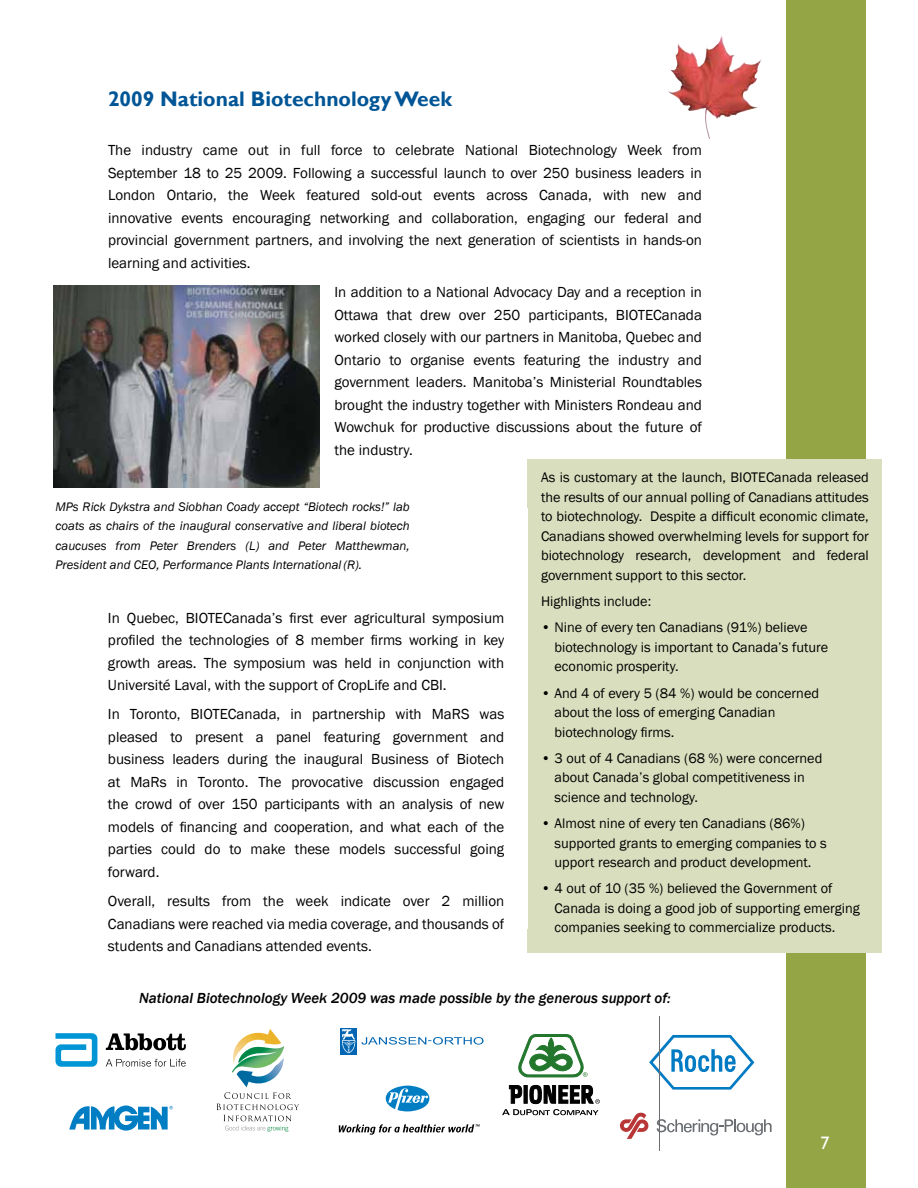
<style>
.page{position:relative;width:918px;height:1188px;background:#fff}
.page>*{position:absolute;margin:0;border:0;box-sizing:border-box;transform-origin:0 0}
.t1{font:700 21px "Gill Sans";color:#005596}
.t2{font:18px "Gill Sans";color:#fff}
.t3{font:15px/22.5px "Franklin Gothic";color:#000;text-align:justify}
.t4{font:italic 500 15px "Franklin Gothic";color:#000}
.t5{font:14.25px/19.5px "Franklin Gothic";color:#000}
.t6{font:italic 12.75px/19.5px "Franklin Gothic";color:#000;text-align:justify}
</style>
<div class="page">
<div style="left:786px;top:0;width:79px;height:1188px;background:#94a545"></div>
<svg style="left:69px;top:1106px;width:104px;height:25px"></svg>
<svg style="left:649px;top:1035px;width:105px;height:55px"></svg>
<svg style="left:502px;top:1085px;width:98px;height:30px"></svg>
<svg style="left:518px;top:1034px;width:70px;height:44px"></svg>
<svg style="left:657px;top:1119px;width:115px;height:16px"></svg>
<svg style="left:620px;top:1113px;width:28px;height:26px"></svg>
<svg style="left:217px;top:1028px;width:267px;height:107px"></svg>
<svg style="left:106px;top:1059px;width:80px;height:8px"></svg>
<svg style="left:55px;top:1033px;width:42px;height:34px"></svg>
<svg style="left:106px;top:1033px;width:80px;height:17px"></svg>
<svg style="left:716px;top:38px;width:5px;height:8px"></svg>
<img style="left:54px;top:285px;width:266px;height:202px">
<div style="left:528px;top:459px;width:354px;height:494px;background:#d9dfbe"></div>
<h1 class="t1" style="left:108px;top:86px;width:346px">2009 National Biotechnology Week</h1>
<p class="t3" style="left:108px;top:139px;width:595px">The industry came out in full force to celebrate National Biotechnology Week from September 18 to 25 2009. Following a successful launch to over 250 business leaders in London Ontario, the Week featured sold-out events across Canada, with new and innovative events encouraging networking and collaboration, engaging our federal and provincial government partners, and involving the next generation of scientists in hands-on learning and activities.</p>
<p class="t3" style="left:334px;top:281px;width:369px">In addition to a National Advocacy Day and a reception in Ottawa that drew over 250 participants, BIOTECanada worked closely with our partners in Manitoba, Quebec and Ontario to organise events featuring the industry and government leaders. Manitoba’s Ministerial Roundtables brought the industry together with Ministers Rondeau and Wowchuk for productive discussions about the future of the industry.</p>
<p class="t6" style="left:55px;top:497px;width:356px">MPs Rick Dykstra and Siobhan Coady accept “Biotech rocks!” lab coats as chairs of the inaugural conservative and liberal biotech caucuses from Peter Brenders (L) and Peter Matthewman, President and CEO, Performance Plants International(R).</p>
<p class="t3" style="left:108px;top:607px;width:398px">In Quebec, BIOTECanada’s first ever agricultural symposium profiled the technologies of 8 member firms working in key growth areas. The symposium was held in conjunction with Université Laval, with the support of CropLife and CBI.</p>
<p class="t3" style="left:108px;top:703px;width:398px">In Toronto, BIOTECanada, in partnership with MaRS was pleased to present a panel featuring government and business leaders during the inaugural Business of Biotech at MaRs in Toronto. The provocative discussion engaged the crowd of over 150 participants with an analysis of new models of financing and cooperation, and what each of the parties could do to make these models successful going forward.</p>
<p class="t3" style="left:108px;top:890px;width:398px">Overall, results from the week indicate over 2 million Canadians were reached via media coverage, and thousands of students and Canadians attended events.</p>
<p class="t5" style="left:541px;top:468px;width:329px;text-align:justify">As is customary at the launch, BIOTECanada released the results of our annual polling of Canadians attitudes to biotechnology. Despite a difficult economic climate, Canadians showed overwhelming levels for support for biotechnology research, development and federal government support to this sector.</p>
<p class="t5" style="left:541px;top:592px;width:112px">Highlights include:</p>
<p class="t5" style="left:555px;top:618px;width:275px;text-indent:-13px">• Nine of every ten Canadians (91%) believe biotechnology is important to Canada’s future economic prosperity.</p>
<p class="t5" style="left:555px;top:683px;width:266px;text-indent:-13px">• And 4 of every 5 (84 %) would be concerned about the loss of emerging Canadian biotechnology firms.</p>
<p class="t5" style="left:555px;top:749px;width:269px;text-indent:-13px">• 3 out of 4 Canadians (68 %) were concerned about Canada’s global competitiveness in science and technology.</p>
<p class="t5" style="left:555px;top:814px;width:274px;text-indent:-13px">• Almost nine of every ten Canadians (86%) supported grants to emerging companies to s upport research and product development.</p>
<p class="t5" style="left:555px;top:879px;width:307px;text-indent:-13px">• 4 out of 10 (35 %) believed the Government of<br>Canada is doing a good job of supporting emerging companies seeking to commercialize products.</p>
<p class="t4" style="left:139px;top:989px;width:533px">National Biotechnology Week 2009 was made possible by the generous support of:</p>
<p class="t2" style="left:820px;top:1133px;width:10px">7</p>
</div>
